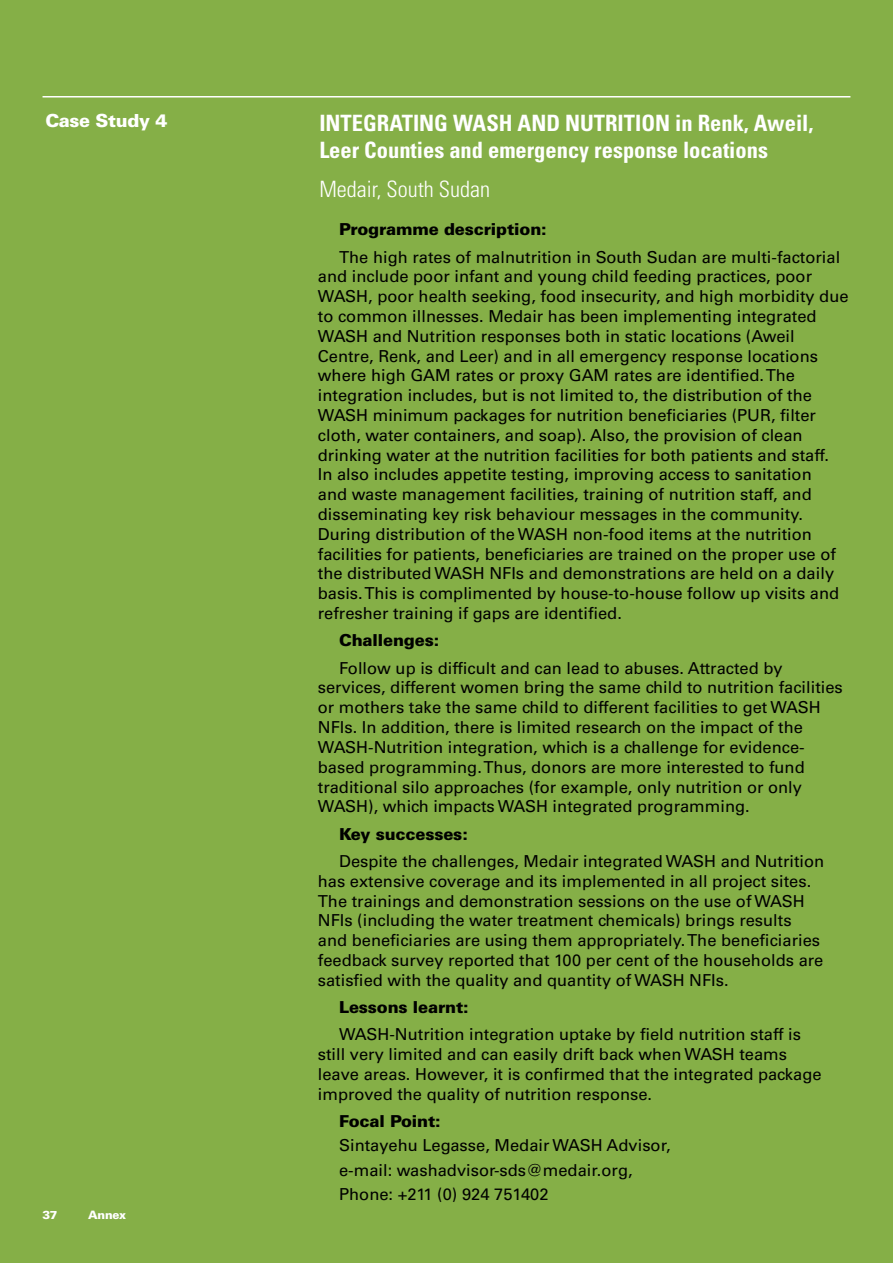
<style>
.page{position:relative;width:893px;height:1263px;background:#85af47}
.page>*{position:absolute;margin:0;border:0;box-sizing:border-box;transform-origin:0 0}
.t1{font:700 condensed 22.5px/27px "Univers LT Std";color:#fff}
.t2{font:300 condensed 22.5px "Univers LT Std";color:#fff}
.t3{font:900 18px "Univers LT Std";letter-spacing:-.02em;color:#fff}
.t4{font:16.5px/19.8px "Univers LT Std";color:#000}
.t5{font:900 16.5px "Univers LT Std";letter-spacing:-.01em;color:#000}
.t6{font:900 11.55px "Univers LT Std";letter-spacing:-.02em;color:#fff}
</style>
<div class="page">
<hr style="left:43px;top:96px;width:807px;height:1px;background:#fff">
<p class="t3" style="left:45px;top:109px;width:124px">Case Study 4</p>
<p class="t6" style="left:43px;top:1207px;width:17px">37</p>
<p class="t6" style="left:88px;top:1207px;width:39px">Annex</p>
<h1 class="t1" style="left:319px;top:109px;width:496px">INTEGRATING WASH AND NUTRITION in Renk, Aweil,<br>Leer Counties and emergency response locations</h1>
<h1 class="t2" style="left:319px;top:175px;width:172px">Medair, South Sudan</h1>
<p class="t5" style="left:339px;top:219px;width:209px">Programme description:</p>
<p class="t4" style="left:318px;top:247px;width:532px;text-indent:21px">The high rates of malnutrition in South Sudan are multi-factorial and include poor infant and young child feeding practices, poor WASH, poor health seeking, food insecurity, and high morbidity due to common illnesses. Medair has been implementing integrated WASH and Nutrition responses both in static locations (Aweil Centre, Renk, and Leer) and in all emergency response locations where high GAM rates or proxy GAM rates are identified. The integration includes, but is not limited to, the distribution of the WASH minimum packages for nutrition beneficiaries (PUR, filter cloth, water containers, and soap). Also, the provision of clean drinking water at the nutrition facilities for both patients and staff.<br>In also includes appetite testing, improving access to sanitation<br>and waste management facilities, training of nutrition staff, and disseminating key risk behaviour messages in the community.<br>During distribution of the WASH non-food items at the nutrition facilities for patients, beneficiaries are trained on the proper use of the distributed WASH NFIs and demonstrations are held on a daily basis. This is complimented by house-to-house follow up visits and refresher training if gaps are identified.</p>
<p class="t5" style="left:339px;top:630px;width:102px">Challenges:</p>
<p class="t4" style="left:318px;top:658px;width:526px;text-indent:21px">Follow up is difficult and can lead to abuses. Attracted by services, different women bring the same child to nutrition facilities or mothers take the same child to different facilities to get WASH NFIs. In addition, there is limited research on the impact of the WASH-Nutrition integration, which is a challenge for evidence&shy;based programming. Thus, donors are more interested to fund traditional silo approaches (for example, only nutrition or only WASH), which impacts WASH integrated programming.</p>
<p class="t5" style="left:339px;top:823px;width:130px">Key successes:</p>
<p class="t4" style="left:318px;top:851px;width:508px;text-indent:21px">Despite the challenges, Medair integrated WASH and Nutrition has extensive coverage and its implemented in all project sites.<br>The trainings and demonstration sessions on the use of WASH NFIs (including the water treatment chemicals) brings results and beneficiaries are using them appropriately. The beneficiaries feedback survey reported that 100 per cent of the households are satisfied with the quality and quantity of WASH NFIs.</p>
<p class="t5" style="left:339px;top:997px;width:131px">Lessons learnt:</p>
<p class="t4" style="left:318px;top:1025px;width:505px;text-indent:21px">WASH-Nutrition integration uptake by field nutrition staff is still very limited and can easily drift back when WASH teams leave areas. However, it is confirmed that the integrated package improved the quality of nutrition response.</p>
<p class="t5" style="left:339px;top:1111px;width:103px">Focal Point:</p>
<p class="t4" style="left:339px;top:1133px;width:333px;line-height:24.3px">Sintayehu Legasse, Medair WASH Advisor, e-mail: washadvisor-sds@medair.org,<br>Phone: +211 (0) 924 751402</p>
</div>
